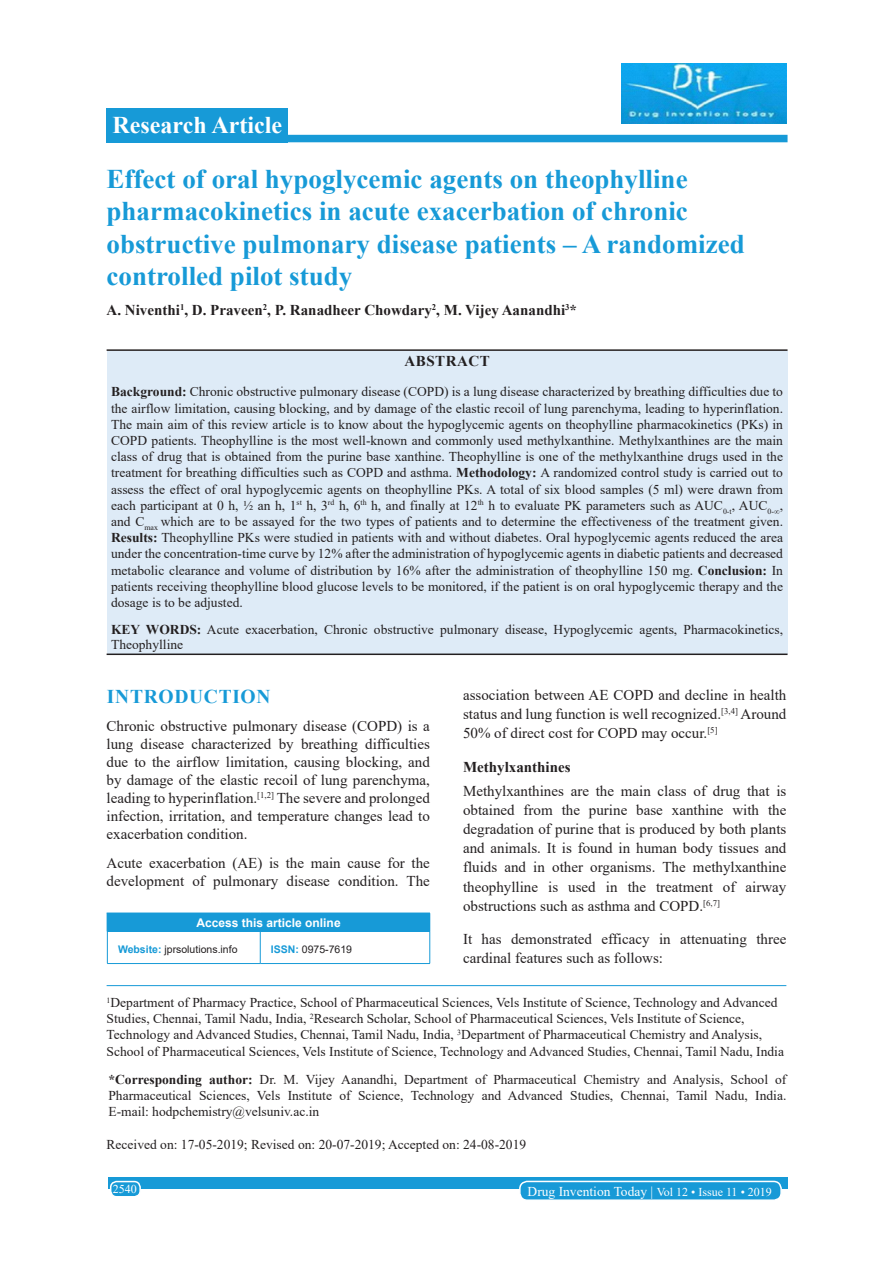
<style>
.page{position:relative;width:893px;height:1263px;background:#fff}
.page>*{position:absolute;margin:0;border:0;box-sizing:border-box;transform-origin:0 0}
.AT{font:700 27px/32.4px "Times New Roman";color:#179ad7}
.AH{font:700 24px "Times New Roman";color:#fff}
.t1{font:700 19.5px "Times New Roman";letter-spacing:.035em;color:#179ad7}
.TX{font:15px/19.2px "Times New Roman";color:#231f20;text-align:justify}
.AU{font:700 15px "Times New Roman";color:#231f20}
.ABSH{font:700 15px "Times New Roman";letter-spacing:.035em;color:#231f20}
.ABS{font:13.5px/16.2px "Times New Roman";color:#231f20;text-align:justify}
.AFF{font:13.5px/16.2px "Times New Roman";color:#231f20}
.ADD{font:13.5px/16.2px "Times New Roman";color:#231f20;text-align:justify}
.KWD{font:13.5px/15px "Times New Roman";color:#231f20}
.HIS{font:13.5px "Times New Roman";color:#231f20}
.RF{font:13.5px "Times New Roman";color:#fff}
.ATAO{font:700 12px "Arial";color:#fff}
.RF-2{font:12px "Times New Roman";color:#fff}
.WEBSITE{font:10.5px "Arial";color:#231f20}
.s1{font-weight:700}
.s2{font-weight:700;color:#179ad7}
.s3{font-size:12px}
</style>
<div class="page">
<div style="left:108px;top:1177px;width:679px;height:12px;background:#179ad7"></div>
<div style="left:519px;top:1181px;width:261px;height:19px;background:#179ad7;border-radius:7px"></div>
<div style="left:519px;top:1180px;width:262px;height:21px;border:2px solid #fff;border-radius:7px"></div>
<div style="left:111px;top:1181px;width:29px;height:15px;background:#179ad7;border-radius:6px"></div>
<div style="left:110px;top:1180px;width:31px;height:17px;border:2px solid #fff;border-radius:6px"></div>
<div style="left:106px;top:108px;width:182px;height:34px;background:#179ad7"></div>
<div style="left:265px;top:135px;width:522px;height:7px;background:#179ad7"></div>
<hr style="left:106px;top:985px;width:680px;height:1px;background:#179ad7">
<img style="left:621px;top:63px;width:164px;height:60px">
<div style="left:106px;top:351px;width:681px;height:302px;background:#deebf7"></div>
<hr style="left:106px;top:349px;width:681px;height:2px;background:#231f20">
<hr style="left:106px;top:653px;width:681px;height:2px;background:#231f20">
<div style="left:107px;top:913px;width:322px;height:18px;background:#179ad7"></div>
<svg style="left:106px;top:913px;width:1px;height:18px"></svg>
<hr style="left:106px;top:912px;width:154px;height:1px;background:#179ad7">
<hr style="left:260px;top:912px;width:170px;height:1px;background:#179ad7">
<svg style="left:429px;top:913px;width:1px;height:18px"></svg>
<hr style="left:107px;top:931px;width:1px;height:32px;background:#179ad7">
<hr style="left:107px;top:963px;width:153px;height:1px;background:#179ad7">
<hr style="left:260px;top:931px;width:1px;height:32px;background:#179ad7">
<hr style="left:429px;top:931px;width:1px;height:32px;background:#179ad7">
<hr style="left:260px;top:963px;width:170px;height:1px;background:#179ad7">
<p class="AH" style="left:112px;top:108px;width:171px">Research Article</p>
<p class="AT" style="left:106px;top:162px;width:639px">Effect of oral hypoglycemic agents on theophylline pharmacokinetics in acute exacerbation of chronic obstructive pulmonary disease patients – A randomized controlled pilot study</p>
<p class="AU" style="left:106px;top:299px;width:472px">A. Niventhi<sup>1</sup>, D. Praveen<sup>2</sup>, P. Ranadheer Chowdary<sup>2</sup>, M. Vijey Aanandhi<sup>3</sup>*</p>
<p class="ABSH" style="left:404px;top:350px;width:87px">ABSTRACT</p>
<p class="ABS" style="left:111px;top:383px;width:673px"><span class="s1">Background:</span> Chronic obstructive pulmonary disease (COPD) is a lung disease characterized by breathing difficulties due to the airflow limitation, causing blocking, and by damage of the elastic recoil of lung parenchyma, leading to hyperinflation.<br>The main aim of this review article is to know about the hypoglycemic agents on theophylline pharmacokinetics (PKs) in COPD patients. Theophylline is the most well-known and commonly used methylxanthine. Methylxanthines are the main class of drug that is obtained from the purine base xanthine. Theophylline is one of the methylxanthine drugs used in the treatment for breathing difficulties such as COPD and asthma. <span class="s1">Methodology:</span> A randomized control study is carried out to assess the effect of oral hypoglycemic agents on theophylline PKs. A total of six blood samples (5 ml) were drawn from each participant at 0 h, ½ an h, 1<sup>st</sup> h, 3<sup>rd</sup> h, 6<sup>th</sup> h, and finally at 12<sup>th</sup> h to evaluate PK parameters such as AUC<sub>0-t</sub>, AUC<sub>0-∞</sub>, and C<sub>max</sub> which are to be assayed for the two types of patients and to determine the effectiveness of the treatment given.<br><span class="s1">Results:</span> Theophylline PKs were studied in patients with and without diabetes. Oral hypoglycemic agents reduced the area under the concentration-time curve by 12% after the administration of hypoglycemic agents in diabetic patients and decreased metabolic clearance and volume of distribution by 16% after the administration of theophylline 150 mg. <span class="s1">Conclusion:</span> In patients receiving theophylline blood glucose levels to be monitored, if the patient is on oral hypoglycemic therapy and the dosage is to be adjusted.</p>
<p class="KWD" style="left:111px;top:621px;width:673px"><span class="s1">KEY WORDS:</span> Acute exacerbation, Chronic obstructive pulmonary disease, Hypoglycemic agents, Pharmacokinetics,<br>Theophylline</p>
<h1 class="t1" style="left:107px;top:682px;width:165px">INTRODUCTION</h1>
<p class="TX" style="left:106px;top:717px;width:325px;line-height:18px">Chronic obstructive pulmonary disease (COPD) is a lung disease characterized by breathing difficulties due to the airflow limitation, causing blocking, and by damage of the elastic recoil of lung parenchyma, leading to hyperinflation.<sup>[1,2]</sup> The severe and prolonged infection, irritation, and temperature changes lead to exacerbation condition.</p>
<p class="TX" style="left:106px;top:853px;width:325px;line-height:18px">Acute exacerbation (AE) is the main cause for the development of pulmonary disease condition. The</p>
<p class="ATAO" style="left:196px;top:914px;width:146px">Access this article online</p>
<p class="WEBSITE" style="left:118px;top:942px;width:121px"><span class="s2">Website:</span> jprsolutions.info</p>
<p class="WEBSITE" style="left:271px;top:942px;width:83px"><span class="s2">ISSN:</span> 0975-7619</p>
<p class="TX" style="left:463px;top:685px;width:325px">association between AE COPD and decline in health status and lung function is well recognized.<sup>[3,4]</sup> Around 50% of direct cost for COPD may occur.<sup>[5]</sup></p>
<h2 class="AU" style="left:463px;top:756px;width:109px">Methylxanthines</h2>
<p class="TX" style="left:463px;top:780px;width:325px">Methylxanthines are the main class of drug that is obtained from the purine base xanthine with the degradation of purine that is produced by both plants and animals. It is found in human body tissues and fluids and in other organisms. The methylxanthine theophylline is used in the treatment of airway obstructions such as asthma and COPD.<sup>[6,7]</sup></p>
<p class="TX" style="left:463px;top:929px;width:325px">It has demonstrated efficacy in attenuating three cardinal features such as follows:</p>
<p class="AFF" style="left:106px;top:994px;width:678px"><sup>1</sup>Department of Pharmacy Practice, School of Pharmaceutical Sciences, Vels Institute of Science, Technology and Advanced Studies, Chennai, Tamil Nadu, India, <sup>2</sup>Research Scholar, School of Pharmaceutical Sciences, Vels Institute of Science, Technology and Advanced Studies, Chennai, Tamil Nadu, India, <sup>3</sup>Department of Pharmaceutical Chemistry and Analysis, School of Pharmaceutical Sciences, Vels Institute of Science, Technology and Advanced Studies, Chennai, Tamil Nadu, India</p>
<p class="ADD" style="left:108px;top:1070px;width:679px"><span class="s1">*Corresponding author:</span> Dr. M. Vijey Aanandhi, Department of Pharmaceutical Chemistry and Analysis, School of Pharmaceutical Sciences, Vels Institute of Science, Technology and Advanced Studies, Chennai, Tamil Nadu, India.<br>E-mail: hodpchemistry@velsuniv.ac.in</p>
<p class="HIS" style="left:106px;top:1134px;width:421px">Received on: 17-05-2019; Revised on: 20-07-2019; Accepted on: 24-08-2019</p>
<p class="RF-2" style="left:113px;top:1180px;width:25px">2540</p>
<p class="RF" style="left:527px;top:1181px;width:246px">Drug Invention Today | <span class="s3">Vol 12 • Issue 11 • 2019</span></p>
</div>
